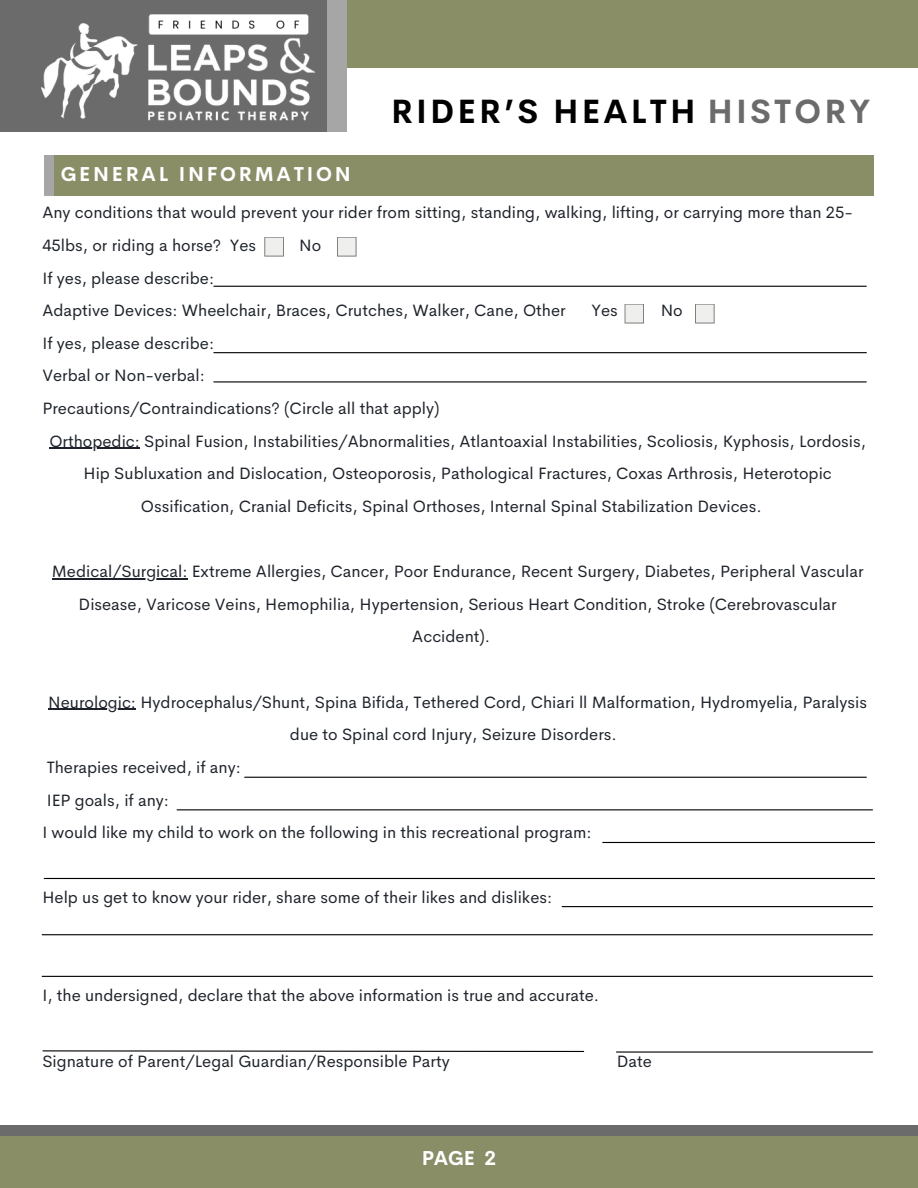
<style>
.page{position:relative;width:918px;height:1188px;background:#fff}
.page>*{position:absolute;margin:0;border:0;box-sizing:border-box;transform-origin:0 0}
.t1{font:700 33px "Cerebri Sans";letter-spacing:.095em;color:#000}
.t2{font:700 19.8px "Cerebri Sans";letter-spacing:.14em;color:#fff}
.t3{font:16.5px/32.7px "Cerebri Sans";color:#1e232b}
.s1{color:#6b6b6b}
</style>
<div class="page">
<div style="left:347px;top:0;width:571px;height:68px;background:#898e67"></div>
<div style="left:44px;top:155px;width:22px;height:41px;background:#a6a6a6"></div>
<div style="left:54px;top:155px;width:819px;height:41px;background:#898e67"></div>
<div style="left:0;top:0;width:337px;height:132px;background:#6b6b6b"></div>
<div style="left:328px;top:0;width:19px;height:132px;background:#a6a6a6"></div>
<div style="left:0;top:1136px;width:918px;height:52px;background:#898e67"></div>
<div style="left:0;top:1125px;width:918px;height:11px;background:#6b6b6b"></div>
<hr style="left:49px;top:448px;width:91px;height:1px;background:#1e232b">
<hr style="left:52px;top:578px;width:136px;height:1px;background:#1e232b">
<hr style="left:48px;top:709px;width:88px;height:1px;background:#1e232b">
<svg style="left:264px;top:237px;width:20px;height:19px"></svg>
<hr style="left:214px;top:381px;width:652px;height:1px;background:#000">
<hr style="left:214px;top:352px;width:652px;height:1px;background:#000">
<svg style="left:337px;top:237px;width:19px;height:19px"></svg>
<svg style="left:625px;top:304px;width:19px;height:19px"></svg>
<svg style="left:695px;top:304px;width:20px;height:19px"></svg>
<hr style="left:214px;top:286px;width:652px;height:1px;background:#000">
<hr style="left:177px;top:809px;width:696px;height:1px;background:#000">
<hr style="left:245px;top:777px;width:621px;height:1px;background:#000">
<hr style="left:44px;top:878px;width:831px;height:1px;background:#000">
<hr style="left:603px;top:842px;width:272px;height:1px;background:#000">
<hr style="left:42px;top:934px;width:831px;height:1px;background:#000">
<hr style="left:42px;top:976px;width:831px;height:1px;background:#000">
<hr style="left:616px;top:1051px;width:257px;height:2px;background:#000">
<svg style="left:42px;top:1050px;width:543px;height:2px"></svg>
<hr style="left:562px;top:906px;width:311px;height:1px;background:#000">
<img style="left:41px;top:14px;width:275px;height:107px">
<p class="t2" style="left:61px;top:161px;width:292px">GENERAL INFORMATION</p>
<p class="t1" style="left:391px;top:90px;width:481px">RIDER’S HEALTH <span class="s1">HISTORY</span></p>
<p class="t3" style="left:42px;top:196px;width:812px">Any conditions that would prevent your rider from sitting, standing, walking, lifting, or carrying more than 25-<br>45lbs, or riding a horse? Yes</p>
<p class="t3" style="left:299px;top:229px;width:24px">No</p>
<h1 class="t3" style="left:42px;top:261px;width:173px">If yes, please describe:</h1>
<h1 class="t3" style="left:42px;top:294px;width:525px">Adaptive Devices: Wheelchair, Braces, Crutches, Walker, Cane, Other</h1>
<h1 class="t3" style="left:591px;top:294px;width:28px">Yes</h1>
<h1 class="t3" style="left:661px;top:294px;width:24px">No</h1>
<h2 class="t3" style="left:42px;top:327px;width:173px">If yes, please describe:</h2>
<p class="t3" style="left:42px;top:359px;width:164px">Verbal or Non-verbal:</p>
<p class="t3" style="left:42px;top:392px;width:399px">Precautions/Contraindications? (Circle all that apply)</p>
<p class="t3" style="left:49px;top:425px;width:818px">Orthopedic: Spinal Fusion, Instabilities/Abnormalities, Atlantoaxial Instabilities, Scoliosis, Kyphosis, Lordosis,</p>
<p class="t3" style="left:84px;top:457px;width:750px">Hip Subluxation and Dislocation, Osteoporosis, Pathological Fractures, Coxas Arthrosis, Heterotopic</p>
<p class="t3" style="left:141px;top:490px;width:622px">Ossification, Cranial Deficits, Spinal Orthoses, Internal Spinal Stabilization Devices.</p>
<p class="t3" style="left:52px;top:555px;width:813px">Medical/Surgical: Extreme Allergies, Cancer, Poor Endurance, Recent Surgery, Diabetes, Peripheral Vascular</p>
<p class="t3" style="left:79px;top:588px;width:760px">Disease, Varicose Veins, Hemophilia, Hypertension, Serious Heart Condition, Stroke (Cerebrovascular</p>
<p class="t3" style="left:412px;top:620px;width:79px">Accident).</p>
<p class="t3" style="left:48px;top:686px;width:820px;text-align:center">Neurologic: Hydrocephalus/Shunt, Spina Bifida, Tethered Cord, Chiari ll Malformation, Hydromyelia, Paralysis due to Spinal cord Injury, Seizure Disorders.</p>
<p class="t3" style="left:47px;top:751px;width:196px">Therapies received, if any:</p>
<p class="t3" style="left:47px;top:783px;width:124px">IEP goals, if any:</p>
<p class="t3" style="left:42px;top:816px;width:551px">I would like my child to work on the following in this recreational program:</p>
<p class="t3" style="left:42px;top:881px;width:511px">Help us get to know your rider, share some of their likes and dislikes:</p>
<p class="t3" style="left:42px;top:979px;width:558px">I, the undersigned, declare that the above information is true and accurate.</p>
<p class="t3" style="left:42px;top:1044px;width:409px">Signature of Parent/Legal Guardian/Responsible Party</p>
<p class="t3" style="left:617px;top:1044px;width:37px">Date</p>
<p class="t2" style="left:422px;top:1145px;width:76px">PAGE 2</p>
</div>
